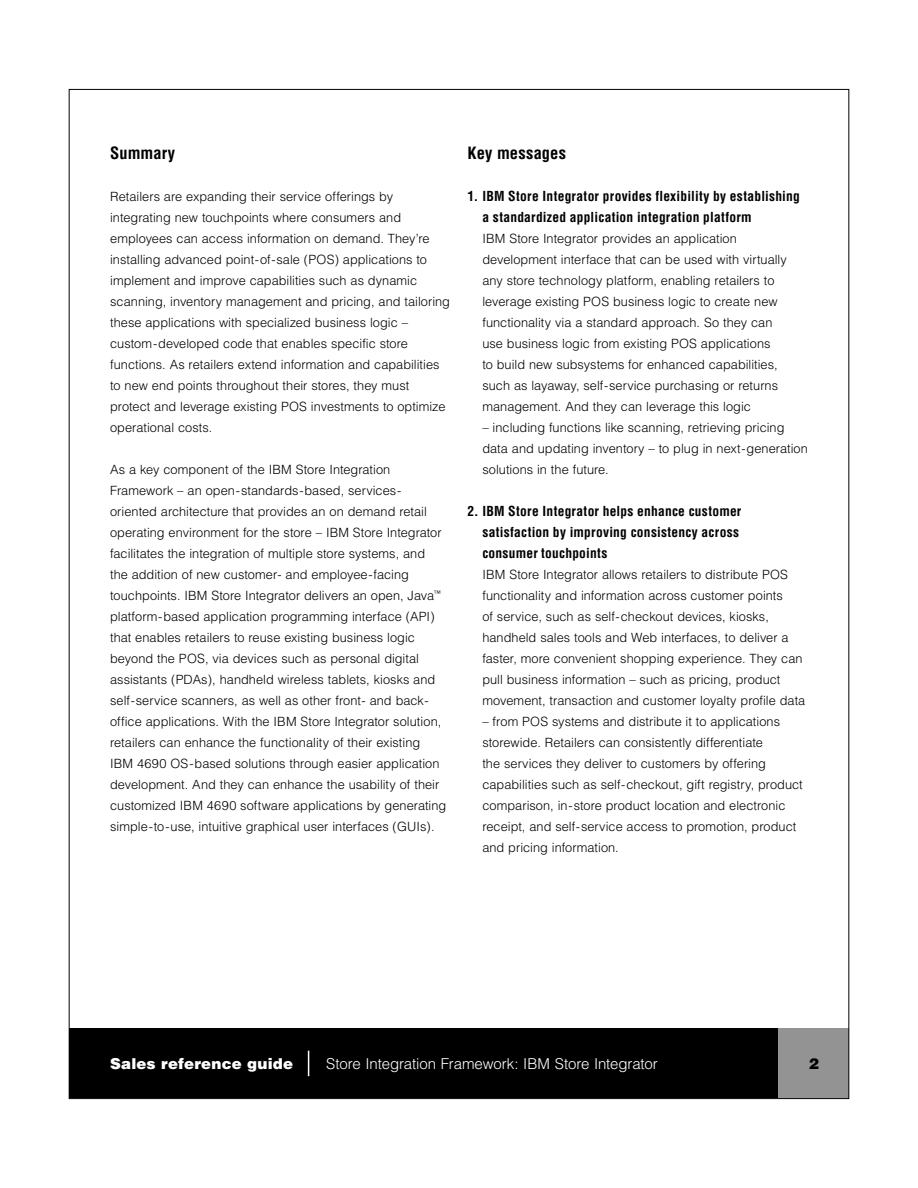
<style>
.page{position:relative;width:918px;height:1188px;background:#fff}
.page>*{position:absolute;margin:0;border:0;box-sizing:border-box;transform-origin:0 0}
.Main{font:700 condensed 16.5px "Helvetica";letter-spacing:.005em;color:#000}
.t1{font:300 15px "Helvetica";letter-spacing:-.005em;color:#fff}
.t2{font:900 15px "Helvetica";letter-spacing:.015em;color:#fff}
.t3{font:900 15px "Helvetica";color:#000}
.Subhead{font:700 condensed 13.5px/21px "Helvetica";letter-spacing:.015em;color:#000}
.BR_2_3_column_Helvetica_text{font:300 12.75px/21px "Helvetica";letter-spacing:.005em;color:#000}
.Helv_tex_indent{font:300 12.75px/21px "Helvetica";color:#000}
</style>
<div class="page">
<div style="left:69px;top:1028px;width:780px;height:71px;background:#000"></div>
<div style="left:778px;top:1028px;width:71px;height:71px;background:#939393"></div>
<svg style="left:308px;top:1051px;width:1px;height:25px"></svg>
<p class="Main" style="left:110px;top:143px;width:67px">Summary</p>
<p class="BR_2_3_column_Helvetica_text" style="left:110px;top:186px;width:341px">Retailers are expanding their service offerings by integrating new touchpoints where consumers and employees can access information on demand. They’re installing advanced point-of-sale (POS) applications to implement and improve capabilities such as dynamic scanning, inventory management and pricing, and tailoring these applications with specialized business logic – custom-developed code that enables specific store functions. As retailers extend information and capabilities to new end points throughout their stores, they must protect and leverage existing POS investments to optimize operational costs.</p>
<p class="BR_2_3_column_Helvetica_text" style="left:110px;top:459px;width:338px">As a key component of the IBM Store Integration Framework – an open-standards-based, services&shy;oriented architecture that provides an on demand retail operating environment for the store – IBM Store Integrator facilitates the integration of multiple store systems, and<br>the addition of new customer- and employee-facing touchpoints. IBM Store Integrator delivers an open, Java<sup>™ </sup>platform-based application programming interface (API) that enables retailers to reuse existing business logic beyond the POS, via devices such as personal digital assistants (PDAs), handheld wireless tablets, kiosks and self-service scanners, as well as other front- and back&shy;office applications. With the IBM Store Integrator solution, retailers can enhance the functionality of their existing IBM 4690 OS-based solutions through easier application development. And they can enhance the usability of their customized IBM 4690 software applications by generating simple-to-use, intuitive graphical user interfaces (GUIs).</p>
<p class="Main" style="left:468px;top:143px;width:100px">Key messages</p>
<p class="Subhead" style="left:482px;top:185px;width:319px;text-indent:-15px">1. IBM Store Integrator provides flexibility by establishing a standardized application integration platform</p>
<p class="Helv_tex_indent" style="left:482px;top:228px;width:306px">IBM Store Integrator provides an application development interface that can be used with virtually any store technology platform, enabling retailers to leverage existing POS business logic to create new functionality via a standard approach. So they can use business logic from existing POS applications<br>to build new subsystems for enhanced capabilities, such as layaway, self-service purchasing or returns management. And they can leverage this logic</p>
<p class="Helv_tex_indent" style="left:482px;top:417px;width:327px">– including functions like scanning, retrieving pricing data and updating inventory – to plug in next-generation solutions in the future.</p>
<p class="Subhead" style="left:482px;top:500px;width:261px;text-indent:-15px">2. IBM Store Integrator helps enhance customer satisfaction by improving consistency across consumer touchpoints</p>
<p class="Helv_tex_indent" style="left:482px;top:564px;width:325px">IBM Store Integrator allows retailers to distribute POS functionality and information across customer points<br>of service, such as self-checkout devices, kiosks, handheld sales tools and Web interfaces, to deliver a faster, more convenient shopping experience. They can pull business information – such as pricing, product movement, transaction and customer loyalty profile data</p>
<p class="Helv_tex_indent" style="left:482px;top:711px;width:322px">– from POS systems and distribute it to applications storewide. Retailers can consistently differentiate<br>the services they deliver to customers by offering capabilities such as self-checkout, gift registry, product comparison, in-store product location and electronic receipt, and self-service access to promotion, product and pricing information.</p>
<p class="t2" style="left:110px;top:1054px;width:185px">Sales reference guide</p>
<p class="t1" style="left:326px;top:1055px;width:333px">Store Integration Framework: IBM Store Integrator</p>
<p class="t3" style="left:809px;top:1054px;width:12px">2</p>
</div>
